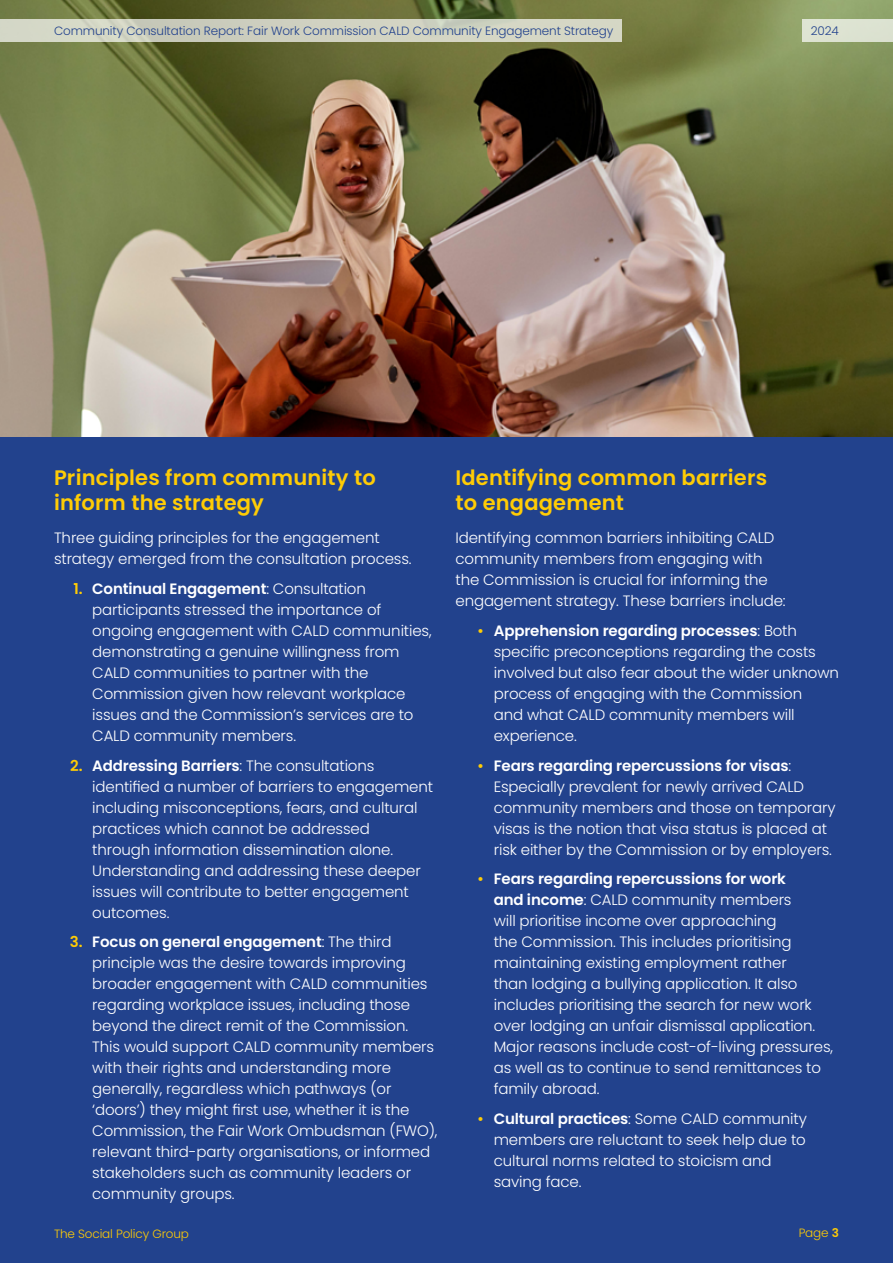
<style>
.page{position:relative;width:893px;height:1263px;background:#22428d}
.page>*{position:absolute;margin:0;border:0;box-sizing:border-box;transform-origin:0 0}
.t1{font:600 21px/25.2px "Poppins";letter-spacing:.01em;color:#ffcc05}
.t2{font:300 15px/21px "Poppins";letter-spacing:-.01em;color:#fff}
.t3{font:300 12px "Poppins";letter-spacing:-.01em;color:#22428d}
.t4{font:300 12px "Poppins";letter-spacing:-.01em;color:#ffcc05}
.s1{font-weight:600;color:#ffcc05}
.s2{font-weight:600}
.s3{font-weight:500;color:#ffcc05}
</style>
<div class="page">
<img style="left:0;top:0;width:893px;height:437px">
<div style="left:0;top:19px;width:622px;height:22px;background:#d3d4c3"></div>
<div style="left:803px;top:19px;width:90px;height:22px;background:#dde3d2"></div>
<p class="t3" style="left:54px;top:23px;width:561px">Community Consultation Report: Fair Work Commission CALD Community Engagement Strategy</p>
<p class="t3" style="left:811px;top:23px;width:30px">2024</p>
<h1 class="t1" style="left:54px;top:465px;width:323px">Principles from community to inform the strategy</h1>
<p class="t2" style="left:54px;top:528px;width:359px">Three guiding principles for the engagement strategy emerged from the consultation process.</p>
<p class="t2" style="left:92px;top:578px;width:341px;text-indent:-19px"><span class="s1">1.</span> <span class="s2">Continual Engagement</span>: Consultation participants stressed the importance of ongoing engagement with CALD communities, demonstrating a genuine willingness from CALD communities to partner with the Commission given how relevant workplace issues and the Commission’s services are to CALD community members.</p>
<p class="t2" style="left:92px;top:755px;width:342px;text-indent:-22px"><span class="s1">2.</span> <span class="s2">Addressing Barriers</span>: The consultations identified a number of barriers to engagement including misconceptions, fears, and cultural practices which cannot be addressed<br>through information dissemination alone.<br>Understanding and addressing these deeper issues will contribute to better engagement outcomes.</p>
<p class="t2" style="left:92px;top:931px;width:347px;text-indent:-22px"><span class="s1">3.</span> <span class="s2">Focus on general engagement</span>: The third principle was the desire towards improving broader engagement with CALD communities regarding workplace issues, including those beyond the direct remit of the Commission.<br>This would support CALD community members with their rights and understanding more generally, regardless which pathways (or ‘doors’) they might first use, whether it is the Commission, the Fair Work Ombudsman (FWO), relevant third-party organisations, or informed stakeholders such as community leaders or community groups.</p>
<h1 class="t1" style="left:455px;top:465px;width:313px">Identifying common barriers to engagement</h1>
<p class="t2" style="left:455px;top:528px;width:332px">Identifying common barriers inhibiting CALD community members from engaging with the Commission is crucial for informing the engagement strategy. These barriers include:</p>
<p class="t2" style="left:494px;top:620px;width:347px;text-indent:-17px"><span class="s3">•</span> <span class="s2">Apprehension regarding processes</span>: Both specific preconceptions regarding the costs involved but also fear about the wider unknown process of engaging with the Commission<br>and what CALD community members will experience.</p>
<p class="t2" style="left:494px;top:755px;width:343px;text-indent:-17px"><span class="s3">•</span> <span class="s2">Fears regarding repercussions for visas</span>:<br>Especially prevalent for newly arrived CALD community members and those on temporary visas is the notion that visa status is placed at risk either by the Commission or by employers.</p>
<p class="t2" style="left:494px;top:868px;width:341px;text-indent:-17px"><span class="s3">•</span> <span class="s2">Fears regarding repercussions for work<br>and income</span>: CALD community members<br>will prioritise income over approaching<br>the Commission. This includes prioritising maintaining existing employment rather<br>than lodging a bullying application. It also includes prioritising the search for new work over lodging an unfair dismissal application.<br>Major reasons include cost-of-living pressures, as well as to continue to send remittances to family abroad.</p>
<p class="t2" style="left:494px;top:1108px;width:315px;text-indent:-17px"><span class="s3">•</span> <span class="s2">Cultural practices</span>: Some CALD community members are reluctant to seek help due to cultural norms related to stoicism and saving face.</p>
<p class="t4" style="left:54px;top:1226px;width:137px">The Social Policy Group</p>
<p class="t4" style="left:799px;top:1226px;width:42px">Page <span class="s2">3</span></p>
</div>
